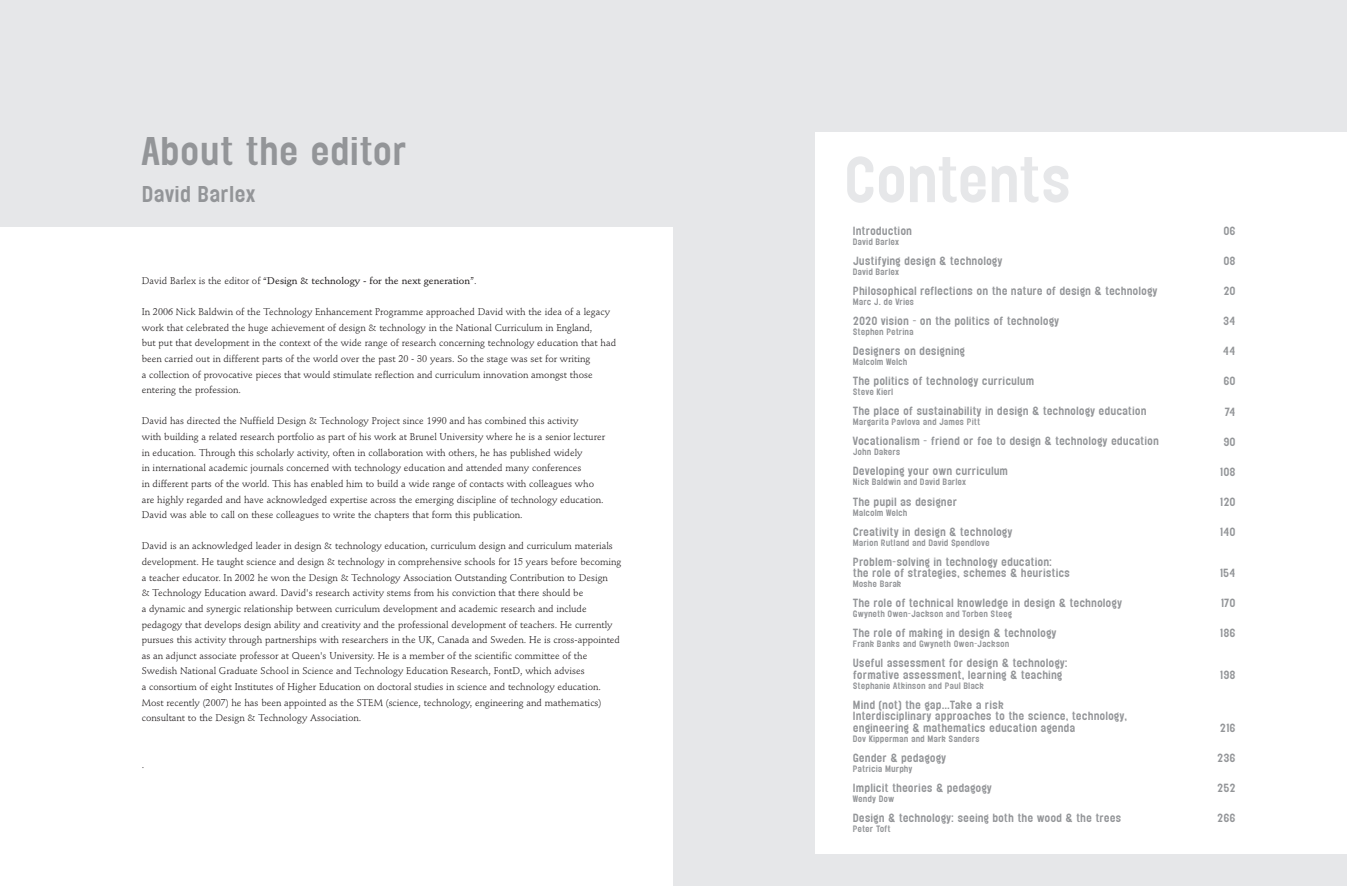
<style>
.page{position:relative;width:1347px;height:886px;background:#fff}
.page>*{position:absolute;margin:0;border:0;box-sizing:border-box;transform-origin:0 0}
.t1{font:500 56.25px "Elephant";letter-spacing:-.03em;color:#e6e7e9}
.t2{font:500 35px "Elephant";color:#939598}
.t3{font:500 20px "Elephant";color:#939598}
.t4{font:500 10.38px/11.6px "Elephant";color:#939598}
.t5{font:9.75px/15.6px "Stempel Schneidler";color:#231f20}
.t6{font:500 9.75px "Stempel Schneidler";color:#231f20}
.t7{font:500 8.12px "Elephant";color:#939598}
.t8{font:500 8.12px "Elephant";letter-spacing:-.02em;color:#939598}
.s1{font-weight:400}
</style>
<div class="page">
<div style="left:673px;top:0;width:673px;height:131px;background:#e6e7e9"></div>
<div style="left:673px;top:854px;width:673px;height:32px;background:#e6e7e9"></div>
<div style="left:673px;top:0;width:142px;height:886px;background:#e6e7e9"></div>
<div style="left:0;top:0;width:673px;height:227px;background:#e6e7e9"></div>
<h2 class="t2" style="left:142px;top:130px;width:267px">About the editor</h2>
<h3 class="t3" style="left:142px;top:182px;width:115px">David Barlex</h3>
<p class="t6" style="left:142px;top:274px;width:336px"><span class="s1">David Barlex is the editor of “</span>Design &amp; technology - for the next generation<span class="s1">”.</span></p>
<p class="t5" style="left:142px;top:304px;width:476px">In 2006 Nick Baldwin of the Technology Enhancement Programme approached David with the idea of a legacy work that celebrated the huge achievement of design &amp; technology in the National Curriculum in England,<br>but put that development in the context of the wide range of research concerning technology education that had been carried out in different parts of the world over the past 20 - 30 years. So the stage was set for writing<br>a collection of provocative pieces that would stimulate reflection and curriculum innovation amongst those entering the profession.</p>
<p class="t5" style="left:142px;top:413px;width:465px">David has directed the Nuffield Design &amp; Technology Project since 1990 and has combined this activity<br>with building a related research portfolio as part of his work at Brunel University where he is a senior lecturer in education. Through this scholarly activity, often in collaboration with others, he has published widely<br>in international academic journals concerned with technology education and attended many conferences<br>in different parts of the world. This has enabled him to build a wide range of contacts with colleagues who are highly regarded and have acknowledged expertise across the emerging discipline of technology education.<br>David was able to call on these colleagues to write the chapters that form this publication.</p>
<p class="t5" style="left:142px;top:538px;width:481px">David is an acknowledged leader in design &amp; technology education, curriculum design and curriculum materials development. He taught science and design &amp; technology in comprehensive schools for 15 years before becoming a teacher educator. In 2002 he won the Design &amp; Technology Association Outstanding Contribution to Design<br>&amp; Technology Education award. David's research activity stems from his conviction that there should be<br>a dynamic and synergic relationship between curriculum development and academic research and include pedagogy that develops design ability and creativity and the professional development of teachers. He currently pursues this activity through partnerships with researchers in the UK, Canada and Sweden. He is cross-appointed as an adjunct associate professor at Queen's University. He is a member of the scientific committee of the Swedish National Graduate School in Science and Technology Education Research, FontD, which advises<br>a consortium of eight Institutes of Higher Education on doctoral studies in science and technology education.<br>Most recently (2007) he has been appointed as the STEM (science, technology, engineering and mathematics) consultant to the Design &amp; Technology Association.</p>
<p class="t5" style="left:142px;top:757px;width:4px">.</p>
<h1 class="t1" style="left:843px;top:147px;width:230px">Contents</h1>
<p class="t4" style="left:853px;top:225px;width:61px">Introduction</p>
<p class="t7" style="left:853px;top:237px;width:48px">David Barlex</p>
<p class="t4" style="left:853px;top:255px;width:151px">Justifying design &amp; technology</p>
<p class="t7" style="left:853px;top:267px;width:48px">David Barlex</p>
<p class="t4" style="left:853px;top:285px;width:306px">Philosophical reflections on the nature of design &amp; technology</p>
<p class="t7" style="left:853px;top:297px;width:63px">Marc J. de Vries</p>
<p class="t4" style="left:853px;top:315px;width:208px">2020 vision - on the politics of technology</p>
<p class="t7" style="left:853px;top:327px;width:62px">Stephen Petrina</p>
<p class="t4" style="left:853px;top:345px;width:114px">Designers on designing</p>
<p class="t7" style="left:853px;top:357px;width:56px">Malcolm Welch</p>
<p class="t4" style="left:853px;top:375px;width:183px">The politics of technology curriculum</p>
<p class="t7" style="left:853px;top:387px;width:42px">Steve Kierl</p>
<p class="t4" style="left:853px;top:405px;width:295px">The place of sustainability in design &amp; technology education</p>
<p class="t7" style="left:853px;top:417px;width:129px">Margarita Pavlova and James Pitt</p>
<p class="t4" style="left:853px;top:435px;width:308px">Vocationalism - friend or foe to design &amp; technology education</p>
<p class="t7" style="left:853px;top:447px;width:49px">John Dakers</p>
<p class="t4" style="left:853px;top:465px;width:157px">Developing your own curriculum</p>
<p class="t7" style="left:853px;top:477px;width:115px">Nick Baldwin and David Barlex</p>
<p class="t4" style="left:853px;top:495px;width:106px">The pupil as designer</p>
<p class="t7" style="left:853px;top:507px;width:56px">Malcolm Welch</p>
<p class="t4" style="left:853px;top:525px;width:161px">Creativity in design &amp; technology</p>
<p class="t7" style="left:853px;top:537px;width:138px">Marion Rutland and David Spendlove</p>
<p class="t4" style="left:853px;top:555px;width:219px">Problem-solving in technology education: the role of strategies, schemes &amp; heuristics</p>
<p class="t7" style="left:853px;top:579px;width:50px">Moshe Barak</p>
<p class="t4" style="left:853px;top:597px;width:271px">The role of technical knowledge in design &amp; technology</p>
<p class="t7" style="left:853px;top:609px;width:161px">Gwyneth Owen-Jackson and Torben Steeg</p>
<p class="t4" style="left:853px;top:627px;width:205px">The role of making in design &amp; technology</p>
<p class="t7" style="left:853px;top:639px;width:158px">Frank Banks and Gwyneth Owen-Jackson</p>
<p class="t4" style="left:853px;top:657px;width:216px">Useful assessment for design &amp; technology: formative assessment, learning &amp; teaching</p>
<p class="t7" style="left:853px;top:681px;width:133px">Stephanie Atkinson and Paul Black</p>
<p class="t4" style="left:853px;top:699px;width:276px">Mind (not) the gap...Take a risk<br>Interdisciplinary approaches to the science, technology, engineering &amp; mathematics education agenda</p>
<p class="t7" style="left:853px;top:734px;width:128px">Dov Kipperman and Mark Sanders</p>
<p class="t4" style="left:853px;top:752px;width:95px">Gender &amp; pedagogy</p>
<p class="t7" style="left:853px;top:764px;width:61px">Patricia Murphy</p>
<p class="t4" style="left:853px;top:782px;width:140px">Implicit theories &amp; pedagogy</p>
<p class="t7" style="left:853px;top:794px;width:43px">Wendy Dow</p>
<p class="t4" style="left:853px;top:812px;width:270px">Design &amp; technology: seeing both the wood &amp; the trees</p>
<p class="t8" style="left:853px;top:824px;width:39px">Peter Toft</p>
<p class="t4" style="left:1223px;top:225px;width:14px">06</p>
<p class="t4" style="left:1223px;top:255px;width:14px">08</p>
<p class="t4" style="left:1223px;top:285px;width:14px">20</p>
<p class="t4" style="left:1223px;top:315px;width:14px">34</p>
<p class="t4" style="left:1222px;top:345px;width:14px">44</p>
<p class="t4" style="left:1223px;top:375px;width:14px">60</p>
<p class="t4" style="left:1224px;top:405px;width:12px">74</p>
<p class="t4" style="left:1223px;top:435px;width:14px">90</p>
<p class="t4" style="left:1220px;top:465px;width:17px">108</p>
<p class="t4" style="left:1219px;top:495px;width:17px">120</p>
<p class="t4" style="left:1219px;top:525px;width:17px">140</p>
<p class="t4" style="left:1219px;top:567px;width:17px">154</p>
<p class="t4" style="left:1220px;top:597px;width:16px">170</p>
<p class="t4" style="left:1219px;top:627px;width:17px">186</p>
<p class="t4" style="left:1219px;top:669px;width:17px">198</p>
<p class="t4" style="left:1219px;top:722px;width:17px">216</p>
<p class="t4" style="left:1217px;top:752px;width:20px">236</p>
<p class="t4" style="left:1217px;top:782px;width:20px">252</p>
<p class="t4" style="left:1217px;top:812px;width:20px">266</p>
</div>
